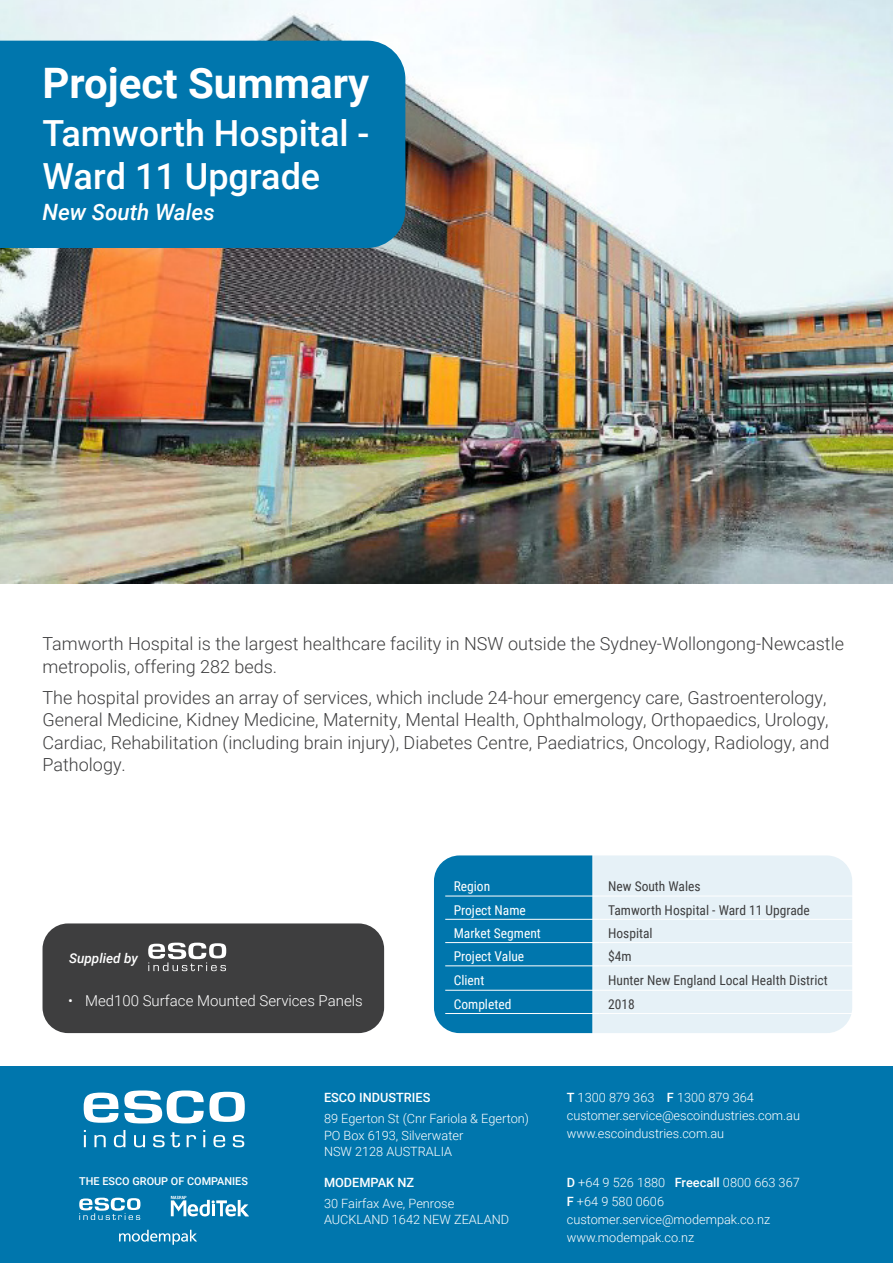
<style>
.page{position:relative;width:893px;height:1263px;background:#fff}
.page>*{position:absolute;margin:0;border:0;box-sizing:border-box;transform-origin:0 0}
.t1{font:700 42px "Roboto";color:#fff}
.t2{font:500 36px/43.2px "Roboto";color:#fff}
.t3{font:italic 500 22.5px "Roboto";color:#fff}
.t4{font:300 18px/22.5px "Roboto";color:#3e3e3f}
.t5{font:300 15px "Roboto";color:#fff}
.t6{font:13.5px "Roboto Condensed";color:#3e3e3f}
.t7{font:13.5px "Roboto Condensed";color:#fff}
.t8{font:italic 500 13.5px "Roboto";color:#fff}
.t9{font:300 12.75px/16.5px "Roboto";color:#fff}
.t10{font:500 12.75px "Roboto";color:#fff}
.t11{font:500 10.95px "Roboto";color:#fff}
.s1{font-weight:500}
</style>
<div class="page">
<div style="left:0;top:1066px;width:893px;height:197px;background:#0076ad"></div>
<img style="left:0;top:0;width:893px;height:583px">
<div style="left:0;top:41px;width:405px;height:207px;background:#0076ad"></div>
<div style="left:43px;top:923px;width:341px;height:110px;background:#3e3e3f;border-radius:26px"></div>
<svg style="left:148px;top:943px;width:78px;height:28px"></svg>
<svg style="left:84px;top:1092px;width:34px;height:31px"></svg>
<svg style="left:124px;top:1090px;width:121px;height:33px"></svg>
<svg style="left:84px;top:1130px;width:2px;height:17px"></svg>
<svg style="left:94px;top:1135px;width:12px;height:12px"></svg>
<svg style="left:114px;top:1130px;width:11px;height:17px"></svg>
<svg style="left:134px;top:1135px;width:11px;height:12px"></svg>
<svg style="left:153px;top:1135px;width:12px;height:12px"></svg>
<svg style="left:171px;top:1132px;width:9px;height:15px"></svg>
<svg style="left:187px;top:1135px;width:9px;height:12px"></svg>
<svg style="left:203px;top:1130px;width:2px;height:17px"></svg>
<svg style="left:213px;top:1135px;width:12px;height:12px"></svg>
<svg style="left:233px;top:1135px;width:11px;height:12px"></svg>
<svg style="left:79px;top:1198px;width:61px;height:22px"></svg>
<svg style="left:171px;top:1196px;width:78px;height:20px"></svg>
<svg style="left:119px;top:1230px;width:78px;height:15px"></svg>
<div style="left:434px;top:855px;width:158px;height:178px;background:#0076ad"></div>
<div style="left:593px;top:855px;width:259px;height:178px;background:#e6f1f7"></div>
<hr style="left:600px;top:896px;width:283px;height:1px;background:#fff">
<hr style="left:600px;top:919px;width:283px;height:1px;background:#fff">
<hr style="left:600px;top:942px;width:283px;height:1px;background:#fff">
<hr style="left:600px;top:965px;width:283px;height:1px;background:#fff">
<hr style="left:445px;top:896px;width:155px;height:1px;background:#fff">
<hr style="left:445px;top:919px;width:155px;height:1px;background:#fff">
<hr style="left:445px;top:942px;width:155px;height:1px;background:#fff">
<hr style="left:445px;top:965px;width:155px;height:1px;background:#fff">
<hr style="left:445px;top:990px;width:155px;height:1px;background:#fff">
<hr style="left:600px;top:990px;width:283px;height:1px;background:#fff">
<hr style="left:445px;top:1013px;width:155px;height:1px;background:#fff">
<hr style="left:600px;top:1013px;width:283px;height:1px;background:#fff">
<p class="t1" style="left:43px;top:54px;width:328px">Project Summary</p>
<p class="t2" style="left:43px;top:110px;width:328px">Tamworth Hospital -<br>Ward 11 Upgrade</p>
<p class="t3" style="left:43px;top:196px;width:174px">New South Wales</p>
<p class="t4" style="left:43px;top:632px;width:803px">Tamworth Hospital is the largest healthcare facility in NSW outside the Sydney-Wollongong-Newcastle metropolis, offering 282 beds.</p>
<p class="t4" style="left:43px;top:685px;width:788px">The hospital provides an array of services, which include 24-hour emergency care, Gastroenterology, General Medicine, Kidney Medicine, Maternity, Mental Health, Ophthalmology, Orthopaedics, Urology, Cardiac, Rehabilitation (including brain injury), Diabetes Centre, Paediatrics, Oncology, Radiology, and Pathology.</p>
<p class="t8" style="left:69px;top:949px;width:70px">Supplied by</p>
<p class="t5" style="left:68px;top:990px;width:296px">• Med100 Surface Mounted Services Panels</p>
<p class="t7" style="left:454px;top:877px;width:38px">Region</p>
<p class="t6" style="left:608px;top:877px;width:94px">New South Wales</p>
<p class="t7" style="left:454px;top:900px;width:74px">Project Name</p>
<p class="t6" style="left:608px;top:900px;width:203px">Tamworth Hospital - Ward 11 Upgrade</p>
<p class="t7" style="left:454px;top:924px;width:89px">Market Segment</p>
<p class="t6" style="left:608px;top:924px;width:46px">Hospital</p>
<p class="t7" style="left:454px;top:947px;width:72px">Project Value</p>
<p class="t6" style="left:608px;top:947px;width:25px">$4m</p>
<p class="t7" style="left:454px;top:971px;width:32px">Client</p>
<p class="t6" style="left:608px;top:971px;width:221px">Hunter New England Local Health District</p>
<p class="t7" style="left:454px;top:995px;width:59px">Completed</p>
<p class="t6" style="left:608px;top:995px;width:28px">2018</p>
<p class="t11" style="left:79px;top:1173px;width:170px">THE ESCO GROUP OF COMPANIES</p>
<p class="t10" style="left:324px;top:1089px;width:108px">ESCO INDUSTRIES</p>
<p class="t9" style="left:324px;top:1110px;width:207px">89 Egerton St (Cnr Fariola &amp; Egerton)</p>
<p class="t9" style="left:324px;top:1126px;width:141px">PO Box 6193, Silverwater<br>NSW 2128 AUSTRALIA</p>
<p class="t10" style="left:324px;top:1173px;width:92px">MODEMPAK NZ</p>
<p class="t9" style="left:324px;top:1194px;width:187px">30 Fairfax Ave, Penrose<br>AUCKLAND 1642 NEW ZEALAND</p>
<p class="t9" style="left:567px;top:1089px;width:189px"><span class="s1">T</span> 1300 879 363 <span class="s1">F</span> 1300 879 364</p>
<p class="t9" style="left:567px;top:1107px;width:235px">customer.service@escoindustries.com.au</p>
<p class="t9" style="left:567px;top:1125px;width:159px">www.escoindustries.com.au</p>
<p class="t9" style="left:567px;top:1173px;width:234px"><span class="s1">D</span> +64 9 526 1880 <span class="s1">Freecall</span> 0800 663 367</p>
<p class="t9" style="left:567px;top:1193px;width:99px"><span class="s1">F</span> +64 9 580 0606</p>
<p class="t9" style="left:567px;top:1211px;width:205px">customer.service@modempak.co.nz</p>
<p class="t9" style="left:567px;top:1229px;width:129px">www.modempak.co.nz</p>
</div>
